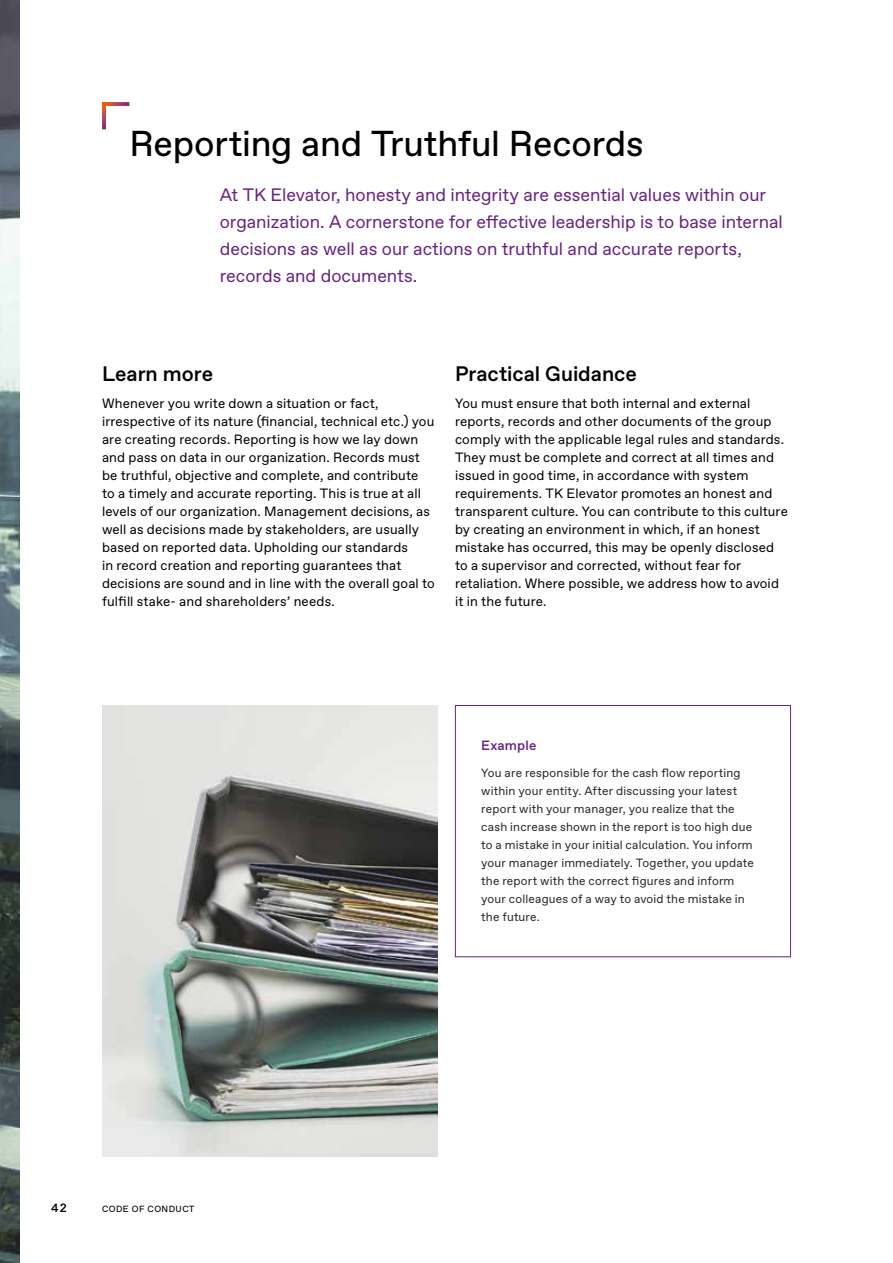
<style>
.page{position:relative;width:893px;height:1263px;background:#fff}
.page>*{position:absolute;margin:0;border:0;box-sizing:border-box;transform-origin:0 0}
.t1{font:36px "TKE Type";letter-spacing:-.005em;color:#000}
.t2{font:500 21px "TKE Type";color:#000}
.t3{font:18px/27px "TKE Type";color:#662383}
.t4{font:13.5px/18px "TKE Type";letter-spacing:.01em;color:#000}
.t5{font:500 13.5px "TKE Type";letter-spacing:.01em;color:#662383}
.t6{font:12px/18px "TKE Type";letter-spacing:.015em;color:#282827}
.t7{font:500 12px "TKE Type";color:#000}
.t8{font:9px "TKE Type";letter-spacing:.05em;color:#000}
</style>
<div class="page">
<img style="left:0;top:0;width:19px;height:1263px">
<svg style="left:102px;top:106px;width:4px;height:23px"></svg>
<svg style="left:102px;top:102px;width:27px;height:4px"></svg>
<img style="left:102px;top:705px;width:336px;height:452px">
<div style="left:455px;top:705px;width:336px;height:252px;border:1px solid #662383"></div>
<h1 class="t1" style="left:129px;top:123px;width:516px">Reporting and Truthful Records</h1>
<h3 class="t3" style="left:220px;top:182px;width:565px">At TK Elevator, honesty and integrity are essential values within our organization. A cornerstone for effective leadership is to base internal decisions as well as our actions on truthful and accurate reports, records and documents.</h3>
<h2 class="t2" style="left:102px;top:361px;width:113px">Learn more</h2>
<p class="t4" style="left:102px;top:395px;width:334px">Whenever you write down a situation or fact, irrespective of its nature (financial, technical etc.) you are creating records. Reporting is how we lay down and pass on data in our organization. Records must be truthful, objective and complete, and contribute<br>to a timely and accurate reporting. This is true at all levels of our organization. Management decisions, as well as decisions made by stakeholders, are usually based on reported data. Upholding our standards<br>in record creation and reporting guarantees that decisions are sound and in line with the overall goal to fulfill stake- and shareholders’ needs.</p>
<h2 class="t2" style="left:455px;top:361px;width:183px">Practical Guidance</h2>
<p class="t4" style="left:455px;top:395px;width:334px">You must ensure that both internal and external reports, records and other documents of the group comply with the applicable legal rules and standards.<br>They must be complete and correct at all times and issued in good time, in accordance with system requirements. TK Elevator promotes an honest and transparent culture. You can contribute to this culture by creating an environment in which, if an honest mistake has occurred, this may be openly disclosed to a supervisor and corrected, without fear for retaliation. Where possible, we address how to avoid it in the future.</p>
<p class="t5" style="left:481px;top:737px;width:57px">Example</p>
<p class="t6" style="left:481px;top:764px;width:274px">You are responsible for the cash flow reporting within your entity. After discussing your latest report with your manager, you realize that the cash increase shown in the report is too high due to a mistake in your initial calculation. You inform your manager immediately. Together, you update the report with the correct figures and inform your colleagues of a way to avoid the mistake in the future.</p>
<p class="t7" style="left:51px;top:1201px;width:17px">42</p>
<p class="t8" style="left:102px;top:1203px;width:94px">CODE OF CONDUCT</p>
</div>
